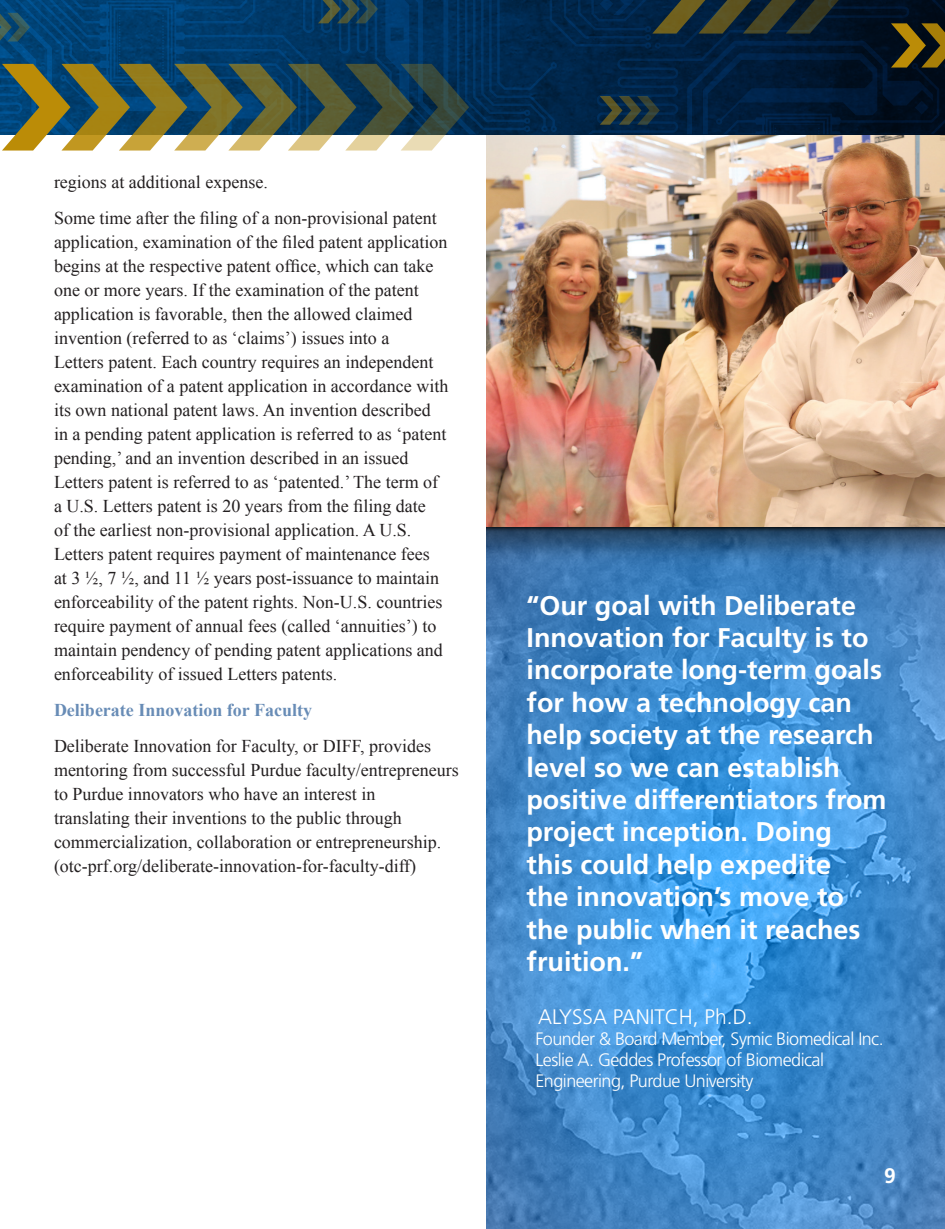
<style>
.page{position:relative;width:945px;height:1229px;background:#fff}
.page>*{position:absolute;margin:0;border:0;box-sizing:border-box;transform-origin:0 0}
.t1{font:700 27px/32.4px "Frutiger LT Std";color:#fff}
.t2{font:300 21px "Frutiger LT Std";color:#fff}
.t3{font:700 21px "Frutiger LT Std";color:#fff}
.t4{font:18px/24px "Times New Roman";color:#231f20}
.t5{font:300 18px/21px "Frutiger LT Std";letter-spacing:-.03em;color:#fff}
.t6{font:700 18px "Times New Roman";color:#688cb6}
</style>
<div class="page">
<svg style="left:486px;top:573px;width:459px;height:655px;background:#408ccf"></svg>
<img style="left:486px;top:134px;width:459px;height:439px">
<svg style="left:839px;top:0;width:106px;height:134px;background:#001023"></svg>
<svg style="left:0;top:0;width:839px;height:150px;background:#2b4a59"></svg>
<svg style="left:891px;top:23px;width:54px;height:45px;background:#5c4a10"></svg>
<p class="t4" style="left:54px;top:170px;width:215px">regions at additional expense.</p>
<p class="t4" style="left:54px;top:206px;width:396px">Some time after the filing of a non-provisional patent application, examination of the filed patent application begins at the respective patent office, which can take one or more years. If the examination of the patent application is favorable, then the allowed claimed invention (referred to as ‘claims’) issues into a<br>Letters patent. Each country requires an independent examination of a patent application in accordance with its own national patent laws. An invention described in a pending patent application is referred to as ‘patent pending,’ and an invention described in an issued Letters patent is referred to as ‘patented.’ The term of a U.S. Letters patent is 20 years from the filing date<br>of the earliest non-provisional application. A U.S.<br>Letters patent requires payment of maintenance fees<br>at 3 ½, 7 ½, and 11 ½ years post-issuance to maintain enforceability of the patent rights. Non-U.S. countries require payment of annual fees (called ‘annuities’) to maintain pendency of pending patent applications and enforceability of issued Letters patents.</p>
<p class="t6" style="left:54px;top:698px;width:260px">Deliberate Innovation for Faculty</p>
<p class="t4" style="left:54px;top:734px;width:406px">Deliberate Innovation for Faculty, or DIFF, provides mentoring from successful Purdue faculty/entrepreneurs to Purdue innovators who have an interest in<br>translating their inventions to the public through commercialization, collaboration or entrepreneurship. (otc-prf.org/deliberate-innovation-for-faculty-diff)</p>
<p class="t1" style="left:526px;top:589px;width:362px">“Our goal with Deliberate<br>Innovation for Faculty is to incorporate long-term goals for how a technology can help society at the research level so we can establish positive differentiators from project inception. Doing<br>this could help expedite<br>the innovation’s move to the public when it reaches fruition.”</p>
<p class="t2" style="left:538px;top:1005px;width:216px">ALYSSA PANITCH, Ph.D.</p>
<p class="t5" style="left:535px;top:1029px;width:350px">Founder &amp; Board Member, Symic Biomedical Inc.</p>
<p class="t5" style="left:535px;top:1050px;width:290px">Leslie A. Geddes Professor of Biomedical<br>Engineering, Purdue University</p>
<p class="t3" style="left:884px;top:1163px;width:13px">9</p>
</div>
